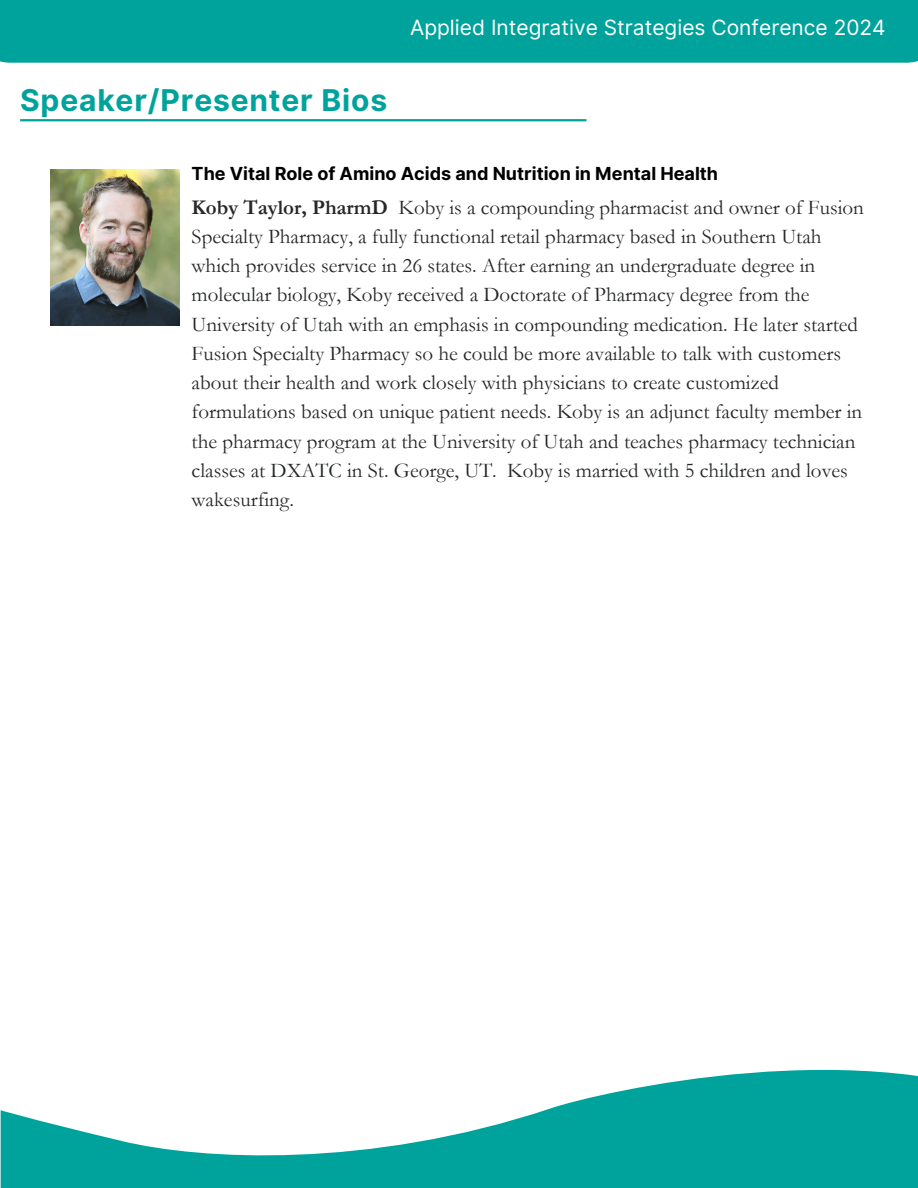
<style>
.page{position:relative;width:918px;height:1188px;background:#fff}
.page>*{position:absolute;margin:0;border:0;box-sizing:border-box;transform-origin:0 0}
.t1{font:700 30px "Inter";letter-spacing:.03em;color:#00a39c}
.t2{font:21px/29.2px "Garamond";color:#252827}
.t3{font:21px "Inter";color:#fff}
.t4{font:700 18px "Inter";color:#000}
.s1{font-weight:700}
</style>
<div class="page">
<div style="left:0;top:0;width:918px;height:63px;background:#00a39c"></div>
<hr style="left:20px;top:119px;width:567px;height:2px;background:#00a39c">
<img style="left:51px;top:170px;width:129px;height:155px">
<svg style="left:1px;top:1069px;width:917px;height:119px;fill:#00a39c"></svg>
<p class="t1" style="left:20px;top:82px;width:369px">Speaker/Presenter Bios</p>
<p class="t3" style="left:410px;top:15px;width:477px">Applied Integrative Strategies Conference 2024</p>
<p class="t4" style="left:192px;top:163px;width:528px">The Vital Role of Amino Acids and Nutrition in Mental Health</p>
<p class="t2" style="left:192px;top:193px;width:674px"><span class="s1">Koby Taylor, PharmD</span> Koby is a compounding pharmacist and owner of Fusion Specialty Pharmacy, a fully functional retail pharmacy based in Southern Utah which provides service in 26 states. After earning an undergraduate degree in molecular biology, Koby received a Doctorate of Pharmacy degree from the University of Utah with an emphasis in compounding medication. He later started Fusion Specialty Pharmacy so he could be more available to talk with customers about their health and work closely with physicians to create customized formulations based on unique patient needs. Koby is an adjunct faculty member in the pharmacy program at the University of Utah and teaches pharmacy technician classes at DXATC in St. George, UT. Koby is married with 5 children and loves wakesurfing.</p>
</div>
